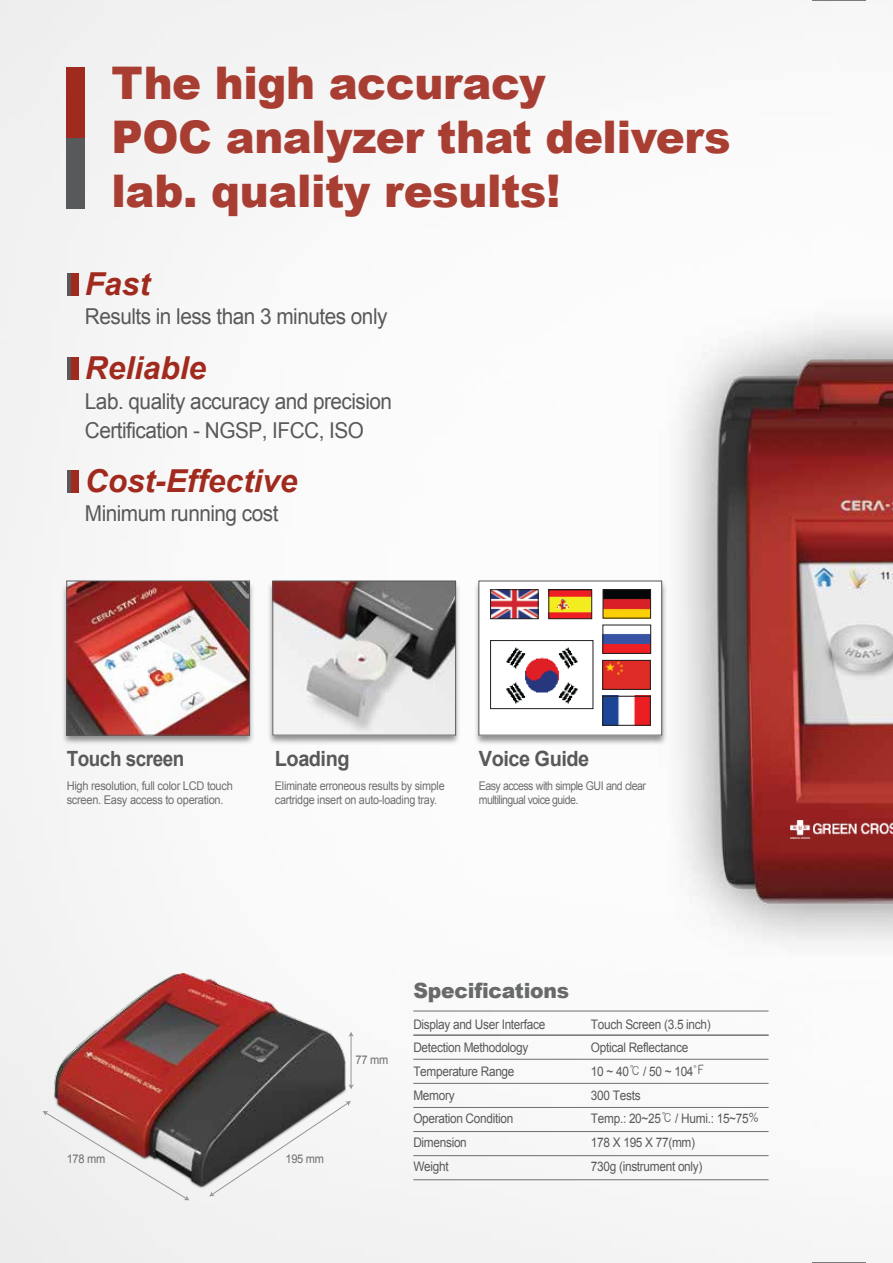
<style>
.page{position:relative;width:893px;height:1263px;background:#fff}
.page>*{position:absolute;margin:0;border:0;box-sizing:border-box;transform-origin:0 0}
.t1{font:900 45px/54px "Arial";letter-spacing:-.01em;color:rgb(160 42 29/.9)}
.t2{font:italic 700 31.65px "Arial";color:#a02a1d}
.t3{font:21.9px/29.2px "Arial";letter-spacing:-.025em;color:#58595b;scale:.95 1}
.t4{font:700 21px "Arial";letter-spacing:-.025em;color:#58595b;scale:.95 1}
.t5{font:900 21px "Arial";letter-spacing:-.01em;color:rgb(88 89 91/.9)}
.t6{font:700 21px "Arial";letter-spacing:-.025em;color:#58595b;scale:.9 1}
.t7{font:13.2px/23.7px "Arial";letter-spacing:-.025em;color:#58595b;scale:.9 1}
.t8{font:12px/14.4px "Arial";letter-spacing:-.025em;color:#6d6e71;scale:.92 1}
.t9{font:12px/14.4px "Arial";letter-spacing:-.025em;color:#6d6e71;scale:.9 1}
.t10{font:12px/14.4px "Arial";letter-spacing:-.05em;color:#6d6e71;scale:.88 1}
.s1{font-family:"YDIYGO130 KS Cpc EUC H"}
</style>
<div class="page">
<img style="left:0;top:0;width:812px;height:1263px">
<div style="left:67px;top:273px;width:11px;height:22px;background:#a02a1d"></div>
<hr style="left:67px;top:273px;width:3px;height:22px;background:#58595b">
<img style="left:58px;top:274px;width:656px;height:487px">
<img style="left:410px;top:583px;width:44px;height:150px">
<img style="left:0;top:510px;width:410px;height:391px">
<img style="left:68px;top:583px;width:180px;height:150px">
<div style="left:272px;top:581px;width:184px;height:154px;border:1px solid #58595b"></div>
<div style="left:66px;top:581px;width:184px;height:154px;border:1px solid #58595b"></div>
<hr style="left:413px;top:1059px;width:356px;height:1px;background:#6d6e71">
<hr style="left:413px;top:1011px;width:356px;height:1px;background:#6d6e71">
<hr style="left:413px;top:1035px;width:356px;height:1px;background:#6d6e71">
<hr style="left:413px;top:1083px;width:356px;height:1px;background:#6d6e71">
<hr style="left:413px;top:1107px;width:356px;height:1px;background:#6d6e71">
<hr style="left:413px;top:1131px;width:356px;height:1px;background:#6d6e71">
<hr style="left:413px;top:1155px;width:356px;height:1px;background:#6d6e71">
<hr style="left:413px;top:1179px;width:356px;height:1px;background:#6d6e71">
<div style="left:43px;top:1111px;width:147px;height:89px;background:#efefef"></div>
<svg style="left:209px;top:1101px;width:142px;height:95px"></svg>
<hr style="left:351px;top:1035px;width:1px;height:51px;background:#939598">
<svg style="left:348px;top:1084px;width:6px;height:5px"></svg>
<svg style="left:348px;top:1031px;width:6px;height:6px"></svg>
<div style="left:478px;top:581px;width:184px;height:154px;border:1px solid #58595b"></div>
<div style="left:67px;top:67px;width:18px;height:71px;background:#a02a1d"></div>
<div style="left:67px;top:138px;width:18px;height:70px;background:#58595b"></div>
<hr style="left:812px;top:0;width:54px;height:1px;background:#000">
<hr style="left:812px;top:1262px;width:54px;height:1px;background:#000">
<img style="left:49px;top:974px;width:298px;height:215px">
<img style="left:658px;top:300px;width:235px;height:662px">
<img style="left:791px;top:820px;width:102px;height:18px">
<h1 class="t1" style="left:112px;top:55px;width:621px">The high accuracy<br>POC analyzer that delivers lab. quality results!</h1>
<h2 class="t2" style="left:85px;top:263px;width:67px">Fast</h2>
<h3 class="t3" style="left:85px;top:302px;width:320px">Results in less than 3 minutes only</h3>
<h2 class="t2" style="left:85px;top:347px;width:123px">Reliable</h2>
<h3 class="t3" style="left:85px;top:387px;width:325px">Lab. quality accuracy and precision<br>Certification - NGSP, IFCC, ISO</h3>
<h2 class="t2" style="left:85px;top:460px;width:214px">Cost-Effective</h2>
<h3 class="t3" style="left:85px;top:499px;width:205px">Minimum running cost</h3>
<h3 class="t6" style="left:67px;top:745px;width:132px">Touch screen</h3>
<p class="t8" style="left:67px;top:778px;width:182px">High resolution, full color LCD touch screen. Easy access to operation.</p>
<h3 class="t4" style="left:275px;top:745px;width:80px">Loading</h3>
<p class="t9" style="left:275px;top:778px;width:190px">Eliminate erroneous results by simple cartridge insert on auto-loading tray.</p>
<h3 class="t4" style="left:479px;top:745px;width:118px">Voice Guide</h3>
<p class="t10" style="left:479px;top:778px;width:191px">Easy access with simple GUI and clear multilingual voice guide.</p>
<p class="t8" style="left:67px;top:1152px;width:43px">178 mm</p>
<p class="t8" style="left:286px;top:1152px;width:43px">195 mm</p>
<p class="t8" style="left:356px;top:1052px;width:37px">77 mm</p>
<h3 class="t5" style="left:413px;top:975px;width:158px">Specifications</h3>
<p class="t7" style="left:413px;top:1012px;width:148px">Display and User Interface<br>Detection Methodology<br>Temperature Range<br>Memory<br>Operation Condition<br>Dimension<br>Weight</p>
<p class="t7" style="left:591px;top:1012px;width:188px">Touch Screen (3.5 inch)<br>Optical Reflectance<br>10 ~ 40<span class="s1">℃</span> / 50 ~ 104<span class="s1">℉<br></span>300 Tests<br>Temp.: 20~25<span class="s1">℃</span> / Humi.: 15~75<span class="s1">%<br></span>178 X 195 X 77(mm)<br>730g (instrument only)</p>
</div>
